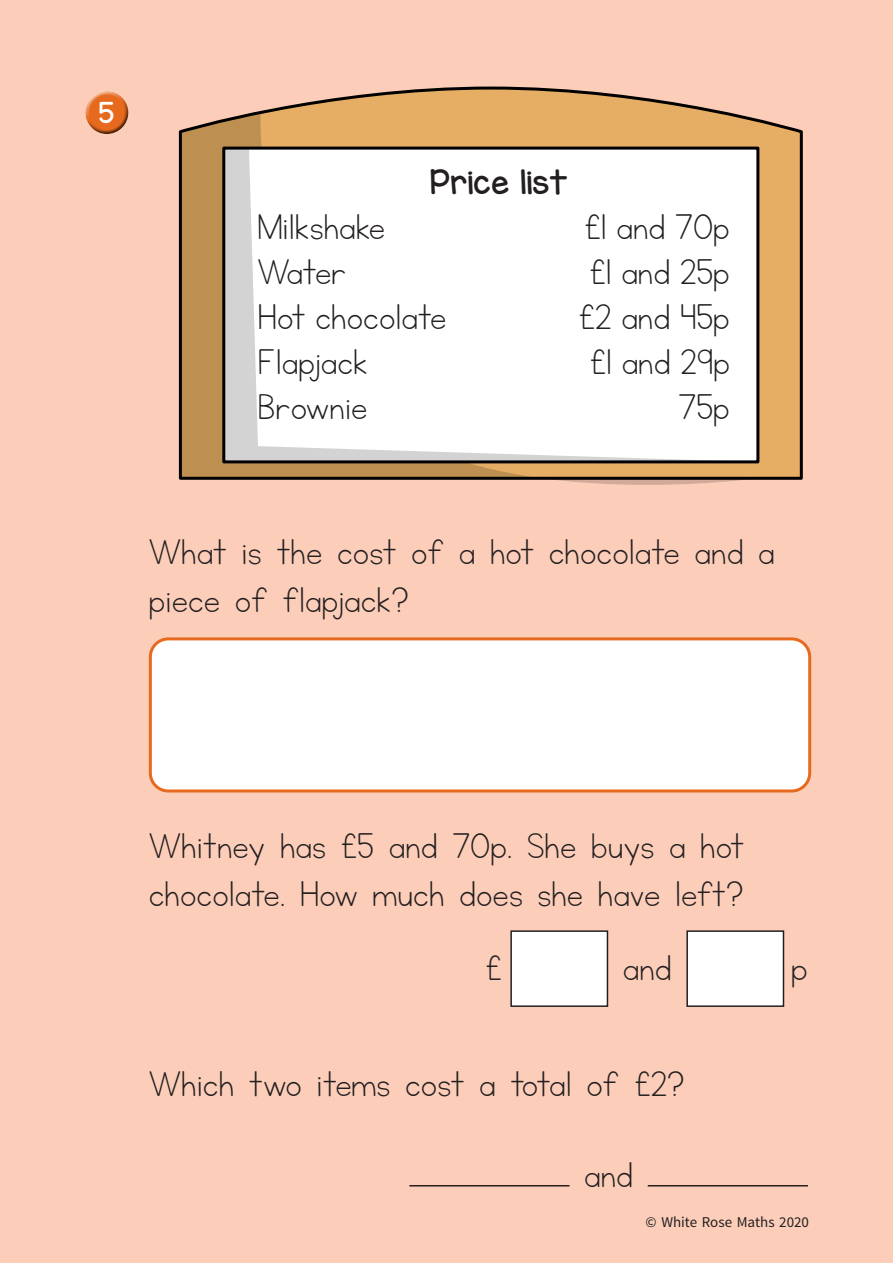
<style>
.page{position:relative;width:893px;height:1263px;background:#fcceb9}
.page>*{position:absolute;margin:0;border:0;box-sizing:border-box;transform-origin:0 0}
.Year_3_HL_Rubric{font:42px/48px "KG Neatly Printed";color:#231f20}
.Year_3_HL_box_number{font:42px "KG Neatly Printed";color:#231f20}
.Year_3_HL_Body_Text{font:42px "KG Neatly Printed";color:#231f20}
.Year_3_HL_box_number-2{font:30px "KG Miss Kindy Chunky";color:#231f20}
.Year_3_HL_Rubric_Num{font:25.5px "KG Miss Kindy Chunky";color:#fff}
.Year_3_HL_Body_Text-2{font:15px "Source Sans Pro";color:#231f20}
</style>
<div class="page">
<div style="left:85px;top:91px;width:44px;height:34px;background:#fff;opacity:.75"></div>
<div style="left:85px;top:98px;width:45px;height:38px;background:#231f20;opacity:.75"></div>
<div style="left:150px;top:639px;width:660px;height:152px;background:#fff;border-radius:18px"></div>
<div style="left:149px;top:637px;width:662px;height:155px;border:3px solid #e6691e;border-radius:18px"></div>
<div style="left:511px;top:931px;width:96px;height:75px;background:#fff"></div>
<div style="left:510px;top:930px;width:98px;height:77px;border:2px solid #231f20"></div>
<div style="left:687px;top:931px;width:96px;height:75px;background:#fff"></div>
<div style="left:686px;top:930px;width:98px;height:77px;border:2px solid #231f20"></div>
<hr style="left:409px;top:1185px;width:160px;height:1px;background:#231f20">
<hr style="left:648px;top:1185px;width:160px;height:1px;background:#231f20">
<svg style="left:178px;top:86px;width:625px;height:394px"></svg>
<svg style="left:180px;top:112px;width:578px;height:373px;background:#c4965b"></svg>
<svg style="left:224px;top:148px;width:534px;height:314px;background:#f7f7f7"></svg>
<p class="Year_3_HL_Rubric_Num" style="left:99px;top:96px;width:17px">5</p>
<p class="Year_3_HL_box_number-2" style="left:430px;top:161px;width:140px">Price list</p>
<p class="Year_3_HL_box_number" style="left:257px;top:207px;width:129px">Milkshake</p>
<p class="Year_3_HL_box_number" style="left:584px;top:207px;width:147px">£1 and 70p</p>
<p class="Year_3_HL_box_number" style="left:257px;top:252px;width:90px">Water</p>
<p class="Year_3_HL_box_number" style="left:589px;top:252px;width:142px">£1 and 25p</p>
<p class="Year_3_HL_box_number" style="left:257px;top:297px;width:191px">Hot chocolate</p>
<p class="Year_3_HL_box_number" style="left:578px;top:297px;width:153px">£2 and 45p</p>
<p class="Year_3_HL_box_number" style="left:257px;top:342px;width:112px">Flapjack</p>
<p class="Year_3_HL_box_number" style="left:589px;top:342px;width:142px">£1 and 29p</p>
<p class="Year_3_HL_box_number" style="left:257px;top:387px;width:112px">Brownie</p>
<p class="Year_3_HL_box_number" style="left:678px;top:387px;width:53px">75p</p>
<p class="Year_3_HL_Rubric" style="left:149px;top:530px;width:627px">What is the cost of a hot chocolate and a piece of flapjack?</p>
<p class="Year_3_HL_Rubric" style="left:149px;top:824px;width:597px">Whitney has £5 and 70p. She buys a hot chocolate. How much does she have left?</p>
<p class="Year_3_HL_Body_Text" style="left:485px;top:948px;width:18px">£</p>
<p class="Year_3_HL_Body_Text" style="left:623px;top:948px;width:50px">and</p>
<p class="Year_3_HL_Body_Text" style="left:791px;top:948px;width:18px">p</p>
<p class="Year_3_HL_Rubric" style="left:149px;top:1061px;width:537px">Which two items cost a total of £2?</p>
<p class="Year_3_HL_Body_Text" style="left:584px;top:1155px;width:50px">and</p>
<p class="Year_3_HL_Body_Text-2" style="left:646px;top:1213px;width:165px">© White Rose Maths 2020</p>
</div>
